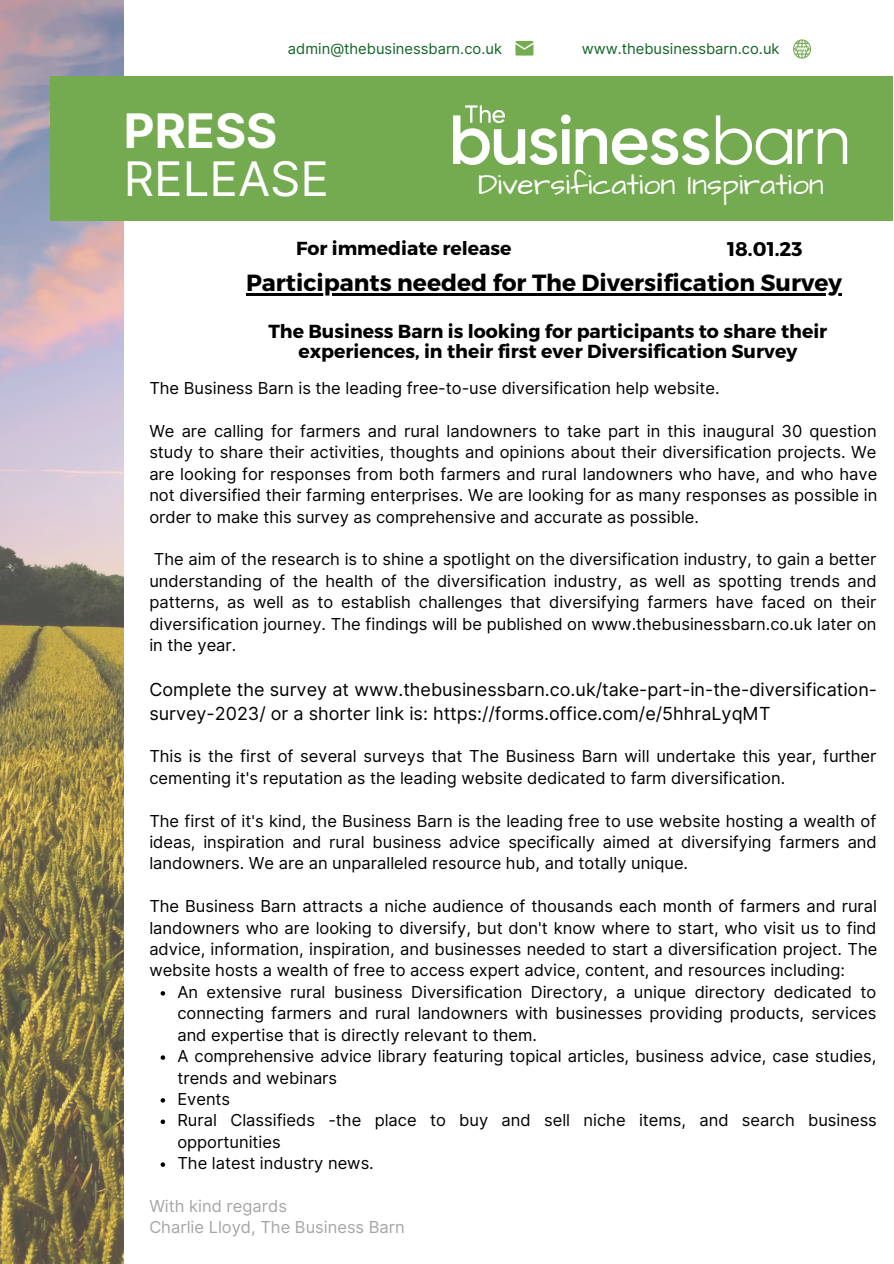
<style>
.page{position:relative;width:894px;height:1264px;background:#fff}
.page>*{position:absolute;margin:0;border:0;box-sizing:border-box;transform-origin:0 0}
.t1{font:47.55px "Inter";color:#fff}
.t2{font:700 47.55px "Inter";color:#fff}
.t3{font:30px "Architects Daughter";color:#fff}
.t4{font:700 23.4px "Montserrat";color:#000}
.t5{font:700 19.8px "Montserrat";color:#000}
.t6{font:700 18.9px/20.2px "Montserrat";color:#000;text-align:center}
.t7{font:18px/23.7px "Inter";color:#000}
.t8{font:16.5px/21.5px "Inter";color:#000;text-align:justify}
.t9{font:16.5px/21.5px "Inter";color:#a6a6a6}
.t10{font:14.7px "Inter";color:#126427}
</style>
<div class="page">
<img style="left:0;top:0;width:124px;height:1263px">
<div style="left:50px;top:76px;width:842px;height:145px;background:#74aa50"></div>
<svg style="left:793px;top:39px;width:17px;height:20px"></svg>
<svg style="left:515px;top:41px;width:18px;height:15px"></svg>
<img style="left:453px;top:105px;width:394px;height:60px">
<svg style="left:160px;top:991px;width:5px;height:4px"></svg>
<svg style="left:160px;top:1055px;width:5px;height:4px"></svg>
<svg style="left:160px;top:1098px;width:5px;height:4px"></svg>
<svg style="left:160px;top:1119px;width:5px;height:5px"></svg>
<svg style="left:160px;top:1162px;width:5px;height:4px"></svg>
<hr style="left:246px;top:293px;width:595px;height:2px;background:#000">
<p class="t10" style="left:288px;top:40px;width:215px">admin@thebusinessbarn.co.uk</p>
<p class="t10" style="left:581px;top:40px;width:199px">www.thebusinessbarn.co.uk</p>
<h1 class="t2" style="left:124px;top:102px;width:155px">PRESS</h1>
<h1 class="t1" style="left:124px;top:150px;width:207px">RELEASE</h1>
<h2 class="t3" style="left:478px;top:164px;width:347px">Diversification Inspiration</h2>
<p class="t6" style="left:296px;top:237px;width:217px">For immediate release</p>
<p class="t5" style="left:727px;top:236px;width:77px">18.01.23</p>
<h3 class="t4" style="left:246px;top:267px;width:597px">Participants needed for The Diversification Survey</h3>
<p class="t6" style="left:268px;top:320px;width:560px">The Business Barn is looking for participants to share their experiences, in their first ever Diversification Survey</p>
<p class="t8" style="left:149px;top:377px;width:571px">The Business Barn is the leading free-to-use diversification help website.</p>
<p class="t8" style="left:149px;top:420px;width:729px">We are calling for farmers and rural landowners to take part in this inaugural 30 question study to share their activities, thoughts and opinions about their diversification projects. We are looking for responses from both farmers and rural landowners who have, and who have not diversified their farming enterprises. We are looking for as many responses as possible in order to make this survey as comprehensive and accurate as possible.</p>
<p class="t8" style="left:149px;top:548px;width:728px">The aim of the research is to shine a spotlight on the diversification industry, to gain a better understanding of the health of the diversification industry, as well as spotting trends and patterns, as well as to establish challenges that diversifying farmers have faced on their diversification journey. The findings will be published on www.thebusinessbarn.co.uk later on in the year.</p>
<p class="t7" style="left:149px;top:677px;width:729px">Complete the survey at www.thebusinessbarn.co.uk/take-part-in-the-diversification&shy;survey-2023/ or a shorter link is: https://forms.office.com/e/5hhraLyqMT</p>
<p class="t8" style="left:149px;top:745px;width:728px">This is the first of several surveys that The Business Barn will undertake this year, further cementing it's reputation as the leading website dedicated to farm diversification.</p>
<p class="t8" style="left:149px;top:810px;width:728px">The first of it's kind, the Business Barn is the leading free to use website hosting a wealth of ideas, inspiration and rural business advice specifically aimed at diversifying farmers and landowners. We are an unparalleled resource hub, and totally unique.</p>
<p class="t8" style="left:149px;top:895px;width:729px">The Business Barn attracts a niche audience of thousands each month of farmers and rural landowners who are looking to diversify, but don't know where to start, who visit us to find advice, information, inspiration, and businesses needed to start a diversification project. The website hosts a wealth of free to access expert advice, content, and resources including:</p>
<p class="t8" style="left:177px;top:981px;width:700px;text-align:left">An extensive rural business Diversification Directory, a unique directory dedicated to connecting farmers and rural landowners with businesses providing products, services and expertise that is directly relevant to them.<br>A comprehensive advice library featuring topical articles, business advice, case studies, trends and webinars<br>Events<br>Rural Classifieds -the place to buy and sell niche items, and search business opportunities<br>The latest industry news.</p>
<p class="t9" style="left:149px;top:1195px;width:257px">With kind regards<br>Charlie Lloyd, The Business Barn</p>
</div>
